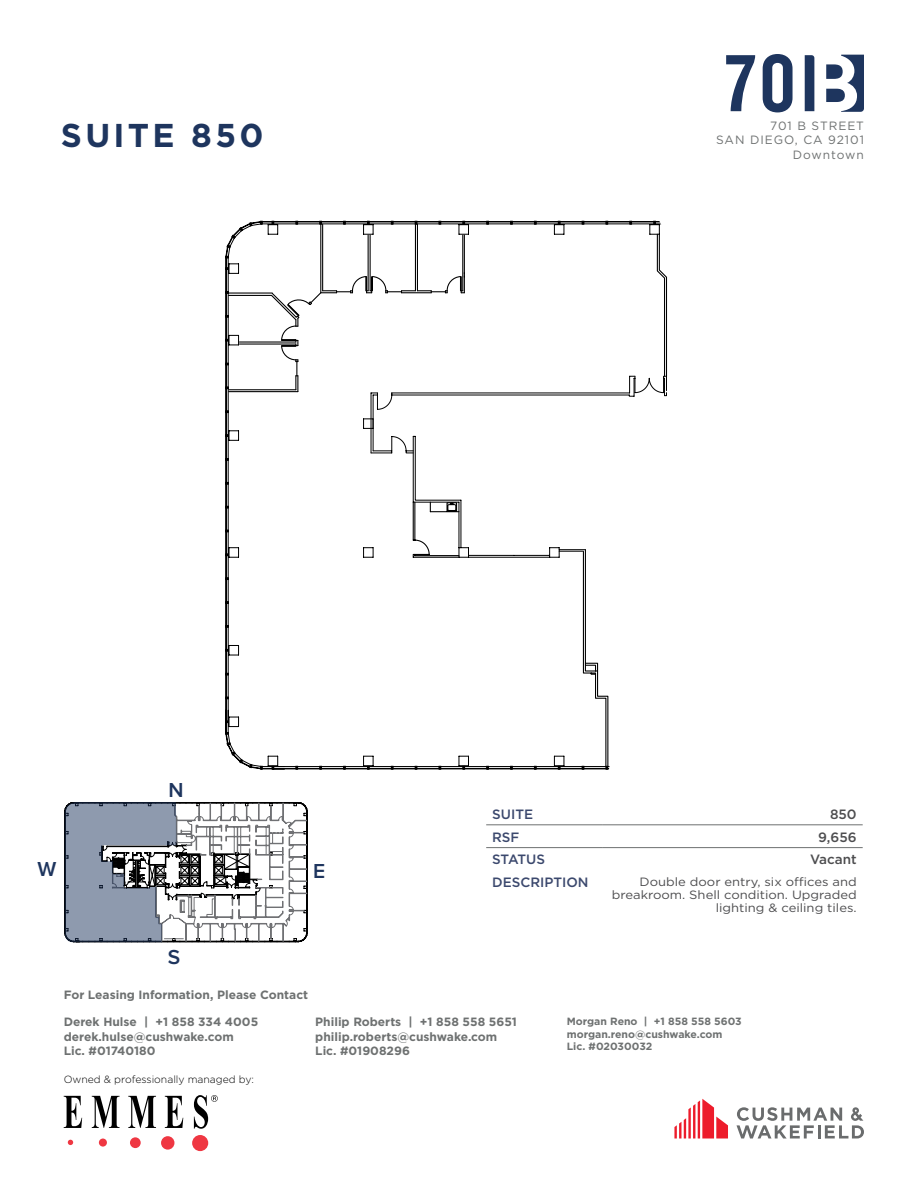
<style>
.page{position:relative;width:918px;height:1188px;background:#fff}
.page>*{position:absolute;margin:0;border:0;box-sizing:border-box;transform-origin:0 0}
.t1{font:700 33px "Gotham";letter-spacing:.1em;color:#1e355e}
.t2{font:600 21px "Proxima Nova";color:#1e355e}
.t3{font:500 13.5px "Gotham";color:#3b486d}
.t4{font:500 13.5px "Gotham";color:#4d4d4f}
.t5{font:700 12px/14.4px "Gotham";color:#6e7171}
.t6{font:12px/13.2px "Gotham";color:#4d4d4f;text-align:right;scale:1.08 1}
.t7{font:12px/14.4px "Gotham";letter-spacing:.08em;color:#6e7171;text-align:right}
.t8{font:700 10.5px/12.6px "Gotham";color:#6e7171}
.t9{font:300 10.35px "Gotham";color:#000}
</style>
<div class="page">
<svg style="left:674px;top:1099px;width:54px;height:40px"></svg>
<svg style="left:737px;top:1107px;width:127px;height:32px"></svg>
<svg style="left:64px;top:1096px;width:18px;height:32px"></svg>
<svg style="left:92px;top:1096px;width:28px;height:32px"></svg>
<svg style="left:128px;top:1096px;width:28px;height:32px"></svg>
<svg style="left:165px;top:1096px;width:18px;height:32px"></svg>
<div style="left:192px;top:1135px;width:16px;height:16px;background:#ef3742;border-radius:50%"></div>
<div style="left:161px;top:1136px;width:13px;height:14px;background:#ef3742;border-radius:50%"></div>
<div style="left:130px;top:1137px;width:11px;height:11px;background:#ef3742;border-radius:50%"></div>
<div style="left:99px;top:1139px;width:8px;height:8px;background:#ef3742;border-radius:50%"></div>
<svg style="left:68px;top:1140px;width:5px;height:5px"></svg>
<svg style="left:194px;top:1095px;width:24px;height:34px"></svg>
<svg style="left:726px;top:55px;width:29px;height:56px"></svg>
<svg style="left:763px;top:54px;width:30px;height:58px"></svg>
<svg style="left:826px;top:55px;width:38px;height:57px"></svg>
<svg style="left:805px;top:55px;width:9px;height:56px"></svg>
<hr style="left:486px;top:825px;width:116px;height:1px;background:#6e7171">
<hr style="left:602px;top:825px;width:261px;height:1px;background:#6e7171">
<hr style="left:486px;top:847px;width:116px;height:1px;background:#6e7171">
<hr style="left:602px;top:847px;width:261px;height:1px;background:#6e7171">
<svg style="left:64px;top:802px;width:244px;height:141px"></svg>
<svg style="left:225px;top:221px;width:437px;height:549px"></svg>
<svg style="left:295px;top:766px;width:3px;height:4px"></svg>
<svg style="left:319px;top:766px;width:3px;height:4px"></svg>
<svg style="left:343px;top:766px;width:3px;height:4px"></svg>
<svg style="left:367px;top:766px;width:3px;height:4px"></svg>
<svg style="left:391px;top:766px;width:3px;height:4px"></svg>
<svg style="left:225px;top:720px;width:4px;height:3px"></svg>
<svg style="left:225px;top:649px;width:4px;height:3px"></svg>
<svg style="left:225px;top:625px;width:4px;height:3px"></svg>
<svg style="left:225px;top:601px;width:4px;height:3px"></svg>
<svg style="left:225px;top:577px;width:4px;height:3px"></svg>
<svg style="left:225px;top:553px;width:4px;height:3px"></svg>
<svg style="left:225px;top:482px;width:4px;height:3px"></svg>
<svg style="left:225px;top:458px;width:4px;height:3px"></svg>
<svg style="left:225px;top:434px;width:4px;height:3px"></svg>
<svg style="left:225px;top:410px;width:4px;height:3px"></svg>
<svg style="left:225px;top:315px;width:4px;height:3px"></svg>
<svg style="left:225px;top:267px;width:4px;height:3px"></svg>
<svg style="left:295px;top:221px;width:3px;height:4px"></svg>
<svg style="left:343px;top:221px;width:3px;height:4px"></svg>
<svg style="left:367px;top:221px;width:3px;height:4px"></svg>
<svg style="left:391px;top:221px;width:3px;height:4px"></svg>
<svg style="left:462px;top:221px;width:3px;height:4px"></svg>
<svg style="left:486px;top:221px;width:3px;height:4px"></svg>
<svg style="left:510px;top:221px;width:3px;height:4px"></svg>
<svg style="left:534px;top:221px;width:3px;height:4px"></svg>
<svg style="left:558px;top:221px;width:3px;height:4px"></svg>
<svg style="left:629px;top:221px;width:3px;height:4px"></svg>
<svg style="left:653px;top:221px;width:3px;height:4px"></svg>
<svg style="left:225px;top:732px;width:4px;height:3px"></svg>
<svg style="left:226px;top:741px;width:28px;height:28px"></svg>
<svg style="left:260px;top:766px;width:3px;height:4px"></svg>
<svg style="left:260px;top:221px;width:3px;height:4px"></svg>
<svg style="left:226px;top:221px;width:28px;height:28px"></svg>
<svg style="left:412px;top:233px;width:256px;height:535px"></svg>
<hr style="left:227px;top:293px;width:45px;height:1px;background:#000">
<hr style="left:229px;top:295px;width:43px;height:1px;background:#000">
<hr style="left:239px;top:341px;width:57px;height:2px;background:#000">
<hr style="left:239px;top:343px;width:57px;height:2px;background:#000">
<hr style="left:229px;top:389px;width:67px;height:1px;background:#000">
<hr style="left:229px;top:391px;width:69px;height:1px;background:#000">
<hr style="left:464px;top:235px;width:1px;height:58px;background:#000">
<hr style="left:462px;top:235px;width:1px;height:56px;background:#000">
<hr style="left:417px;top:224px;width:1px;height:67px;background:#000">
<hr style="left:415px;top:224px;width:1px;height:67px;background:#000">
<hr style="left:370px;top:235px;width:1px;height:56px;background:#000">
<hr style="left:368px;top:235px;width:1px;height:56px;background:#000">
<hr style="left:322px;top:224px;width:1px;height:67px;background:#000">
<hr style="left:320px;top:224px;width:1px;height:69px;background:#000">
<svg style="left:270px;top:273px;width:397px;height:181px"></svg>
<svg style="left:559px;top:551px;width:24px;height:1px"></svg>
<h1 class="t1" style="left:61px;top:113px;width:204px">SUITE 850</h1>
<p class="t7" style="left:716px;top:118px;width:149px">701 B STREET<br>SAN DIEGO, CA 92101<br>Downtown</p>
<h2 class="t2" style="left:169px;top:778px;width:17px">N</h2>
<h2 class="t2" style="left:38px;top:857px;width:20px">W</h2>
<h2 class="t2" style="left:313px;top:859px;width:14px">E</h2>
<h2 class="t2" style="left:168px;top:945px;width:14px">S</h2>
<p class="t5" style="left:64px;top:987px;width:246px">For Leasing Information, Please Contact</p>
<p class="t3" style="left:492px;top:805px;width:42px">SUITE</p>
<p class="t4" style="left:830px;top:805px;width:28px">850</p>
<p class="t3" style="left:492px;top:828px;width:29px">RSF</p>
<p class="t4" style="left:818px;top:828px;width:40px">9,656</p>
<p class="t3" style="left:492px;top:851px;width:54px">STATUS</p>
<p class="t4" style="left:810px;top:851px;width:48px">Vacant</p>
<p class="t3" style="left:492px;top:874px;width:98px">DESCRIPTION</p>
<p class="t6" style="left:612px;top:875px;width:228px">Double door entry, six offices and breakroom. Shell condition. Upgraded lighting &amp; ceiling tiles.</p>
<p class="t5" style="left:64px;top:1015px;width:196px">Derek Hulse | +1 858 334 4005 derek.hulse@cushwake.com<br>Lic. #01740180</p>
<p class="t5" style="left:315px;top:1015px;width:203px">Philip Roberts | +1 858 558 5651 philip.roberts@cushwake.com<br>Lic. #01908296</p>
<p class="t8" style="left:567px;top:1015px;width:177px">Morgan Reno | +1 858 558 5603 morgan.reno@cushwake.com<br>Lic. #02030032</p>
<p class="t9" style="left:64px;top:1073px;width:192px">Owned &amp; professionally managed by:</p>
</div>
